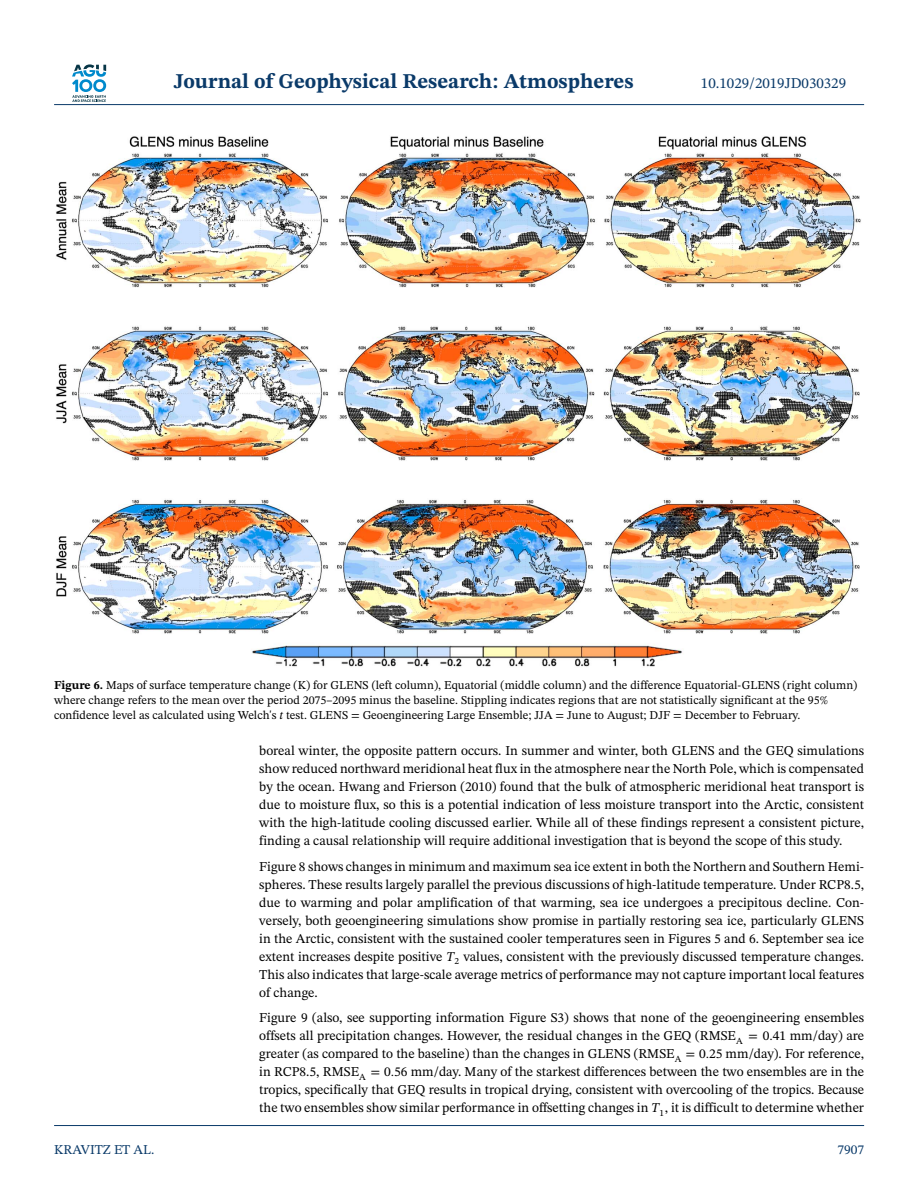
<style>
.page{position:relative;width:918px;height:1188px;background:#fff}
.page>*{position:absolute;margin:0;border:0;box-sizing:border-box;transform-origin:0 0}
.t1{font:700 21px "STIX Two Text";color:#0a3a69}
.t2{font:15px "STIX Two Text";color:#0a3a69}
.t3{font:13.5px/18px "STIX Two Text";color:#000;text-align:justify}
.t4{font:13.5px "STIX Two Text";color:#0a3a69}
.t5{font:12px/15px "STIX Two Text";color:#000}
.s1{font-weight:700}
.s2{font-style:italic}
.s3{font-family:"STIX Math"}
.s4{font-family:"STIX Math";font-style:italic}
</style>
<div class="page">
<svg style="left:72px;top:64px;width:34px;height:38px"></svg>
<hr style="left:54px;top:104px;width:810px;height:1px;background:#0a3a69">
<img style="left:56px;top:136px;width:805px;height:531px">
<hr style="left:54px;top:1125px;width:810px;height:1px;background:#0a3a69">
<h1 class="t1" style="left:174px;top:73px;width:461px">Journal of Geophysical Research: Atmospheres</h1>
<p class="t2" style="left:701px;top:77px;width:147px">10.1029/2019JD030329</p>
<p class="t5" style="left:54px;top:678px;width:805px"><span class="s1">Figure 6.</span> Maps of surface temperature change (K) for GLENS (left column), Equatorial (middle column) and the difference Equatorial-GLENS (right column) where change refers to the mean over the period 2075–2095 minus the baseline. Stippling indicates regions that are not statistically significant at the 95% confidence level as calculated using Welch's <span class="s2">t</span> test. GLENS = Geoengineering Large Ensemble; JJA = June to August; DJF = December to February.</p>
<p class="t3" style="left:259px;top:743px;width:606px">boreal winter, the opposite pattern occurs. In summer and winter, both GLENS and the GEQ simulations show reduced northward meridional heat flux in the atmosphere near the North Pole, which is compensated by the ocean. Hwang and Frierson (2010) found that the bulk of atmospheric meridional heat transport is due to moisture flux, so this is a potential indication of less moisture transport into the Arctic, consistent with the high-latitude cooling discussed earlier. While all of these findings represent a consistent picture, finding a causal relationship will require additional investigation that is beyond the scope of this study.</p>
<p class="t3" style="left:259px;top:859px;width:606px">Figure 8 shows changes in minimum and maximum sea ice extent in both the Northern and Southern Hemi&shy;spheres. These results largely parallel the previous discussions of high-latitude temperature. Under RCP8.5, due to warming and polar amplification of that warming, sea ice undergoes a precipitous decline. Con&shy;versely, both geoengineering simulations show promise in partially restoring sea ice, particularly GLENS in the Arctic, consistent with the sustained cooler temperatures seen in Figures 5 and 6. September sea ice extent increases despite positive <span class="s2">T</span><sub>2</sub> values, consistent with the previously discussed temperature changes.<br>This also indicates that large-scale average metrics of performance may not capture important local features of change.</p>
<p class="t3" style="left:259px;top:1010px;width:606px">Figure 9 (also, see supporting information Figure S3) shows that none of the geoengineering ensembles offsets all precipitation changes. However, the residual changes in the GEQ (RMSE<sub>A</sub> <span class="s3">=</span> 0<span class="s4">.</span>41 mm/day) are greater (as compared to the baseline) than the changes in GLENS (RMSE<sub>A</sub> <span class="s3">=</span> 0<span class="s4">.</span>25 mm/day). For reference, in RCP8.5, RMSE<sub>A</sub> <span class="s3">=</span> 0<span class="s4">.</span>56 mm/day. Many of the starkest differences between the two ensembles are in the tropics, specifically that GEQ results in tropical drying, consistent with overcooling of the tropics. Because the two ensembles show similar performance in offsetting changes in <span class="s2">T</span><sub>1</sub>, it is difficult to determine whether</p>
<p class="t4" style="left:54px;top:1144px;width:102px">KRAVITZ ET AL.</p>
<p class="t4" style="left:837px;top:1144px;width:28px">7907</p>
</div>
